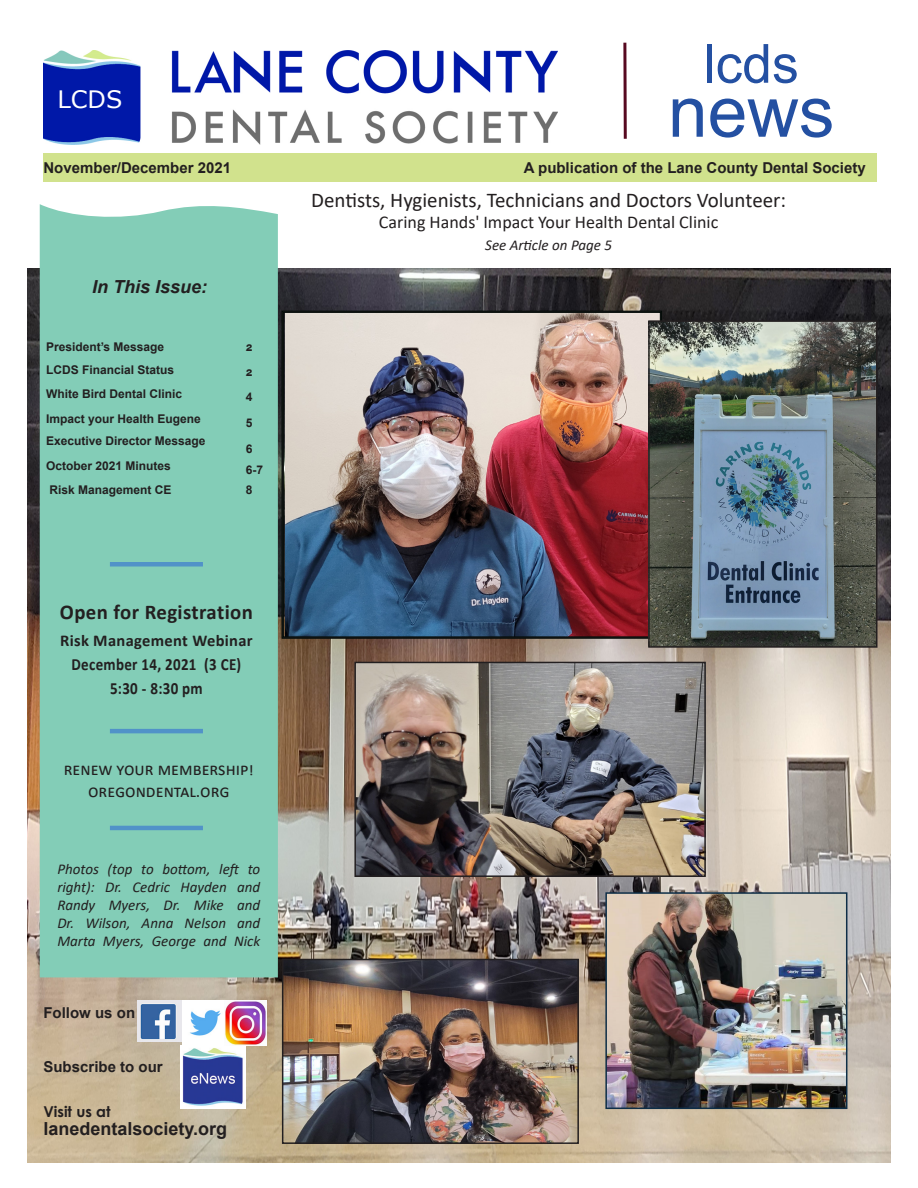
<style>
.page{position:relative;width:918px;height:1188px;background:#fff}
.page>*{position:absolute;margin:0;border:0;box-sizing:border-box;transform-origin:0 0}
.t1{font:72px "Arial";color:#2450a2}
.t2{font:54px "Arial";color:#2450a2}
.t3{font:24px "Verdana";color:#fff}
.Paragraph_body{font:21px "Calibri";color:#231f20}
.t4{font:700 21px "Calibri";letter-spacing:.02em;color:#231f20}
.Paragraph_body-2{font:18px "Calibri";color:#231f20}
.t5{font:700 18px "Arial";color:#231f20}
.t6{font:italic 700 18px "Arial";color:#231f20}
.t7{font:700 17.1px "Calibri";letter-spacing:.02em;color:#231f20;scale:.88 1}
.t8{font:700 16.5px "Calibri";letter-spacing:.02em;color:#231f20}
.t9{font:italic 15px/18px "Calibri";color:#231f20;text-align:justify}
.t10{font:700 15px "Arial";color:#231f20}
.t11{font:700 15px "Century Gothic Pro";color:#231f20}
.t12{font:700 12px "Arial";color:#231f20}
</style>
<div class="page">
<img style="left:43px;top:50px;width:515px;height:94px">
<div style="left:44px;top:153px;width:834px;height:29px;background:#d1e28d"></div>
<img style="left:28px;top:269px;width:863px;height:893px">
<div style="left:40px;top:204px;width:238px;height:773px;background:#83cdb7"></div>
<svg style="left:623px;top:43px;width:4px;height:96px"></svg>
<div style="left:110px;top:562px;width:93px;height:5px;background:#5192c8"></div>
<img style="left:137px;top:1001px;width:45px;height:41px">
<img style="left:182px;top:1001px;width:43px;height:45px">
<img style="left:181px;top:1046px;width:65px;height:62px">
<img style="left:225px;top:1001px;width:42px;height:45px">
<hr style="left:110px;top:729px;width:93px;height:4px;background:#5192c8">
<img style="left:282px;top:311px;width:380px;height:327px">
<img style="left:285px;top:962px;width:291px;height:179px">
<div style="left:282px;top:959px;width:297px;height:185px;border:2px solid #231f20"></div>
<img style="left:651px;top:323px;width:224px;height:322px">
<div style="left:648px;top:320px;width:230px;height:328px;border:2px solid #231f20"></div>
<img style="left:357px;top:665px;width:346px;height:209px">
<div style="left:354px;top:662px;width:352px;height:215px;border:2px solid #231f20"></div>
<img style="left:608px;top:895px;width:236px;height:211px">
<div style="left:605px;top:892px;width:242px;height:217px;border:2px solid #0e2e47"></div>
<hr style="left:110px;top:826px;width:93px;height:4px;background:#5192c8">
<p class="t3" style="left:58px;top:83px;width:66px">LCDS</p>
<p class="t2" style="left:704px;top:27px;width:97px">lcds</p>
<p class="t1" style="left:668px;top:62px;width:168px">news</p>
<p class="t10" style="left:44px;top:157px;width:189px">November/December 2021</p>
<p class="t10" style="left:524px;top:157px;width:344px">A publication of the Lane County Dental Society</p>
<p class="t6" style="left:92px;top:274px;width:117px">In This Issue:</p>
<p class="t12" style="left:46px;top:339px;width:120px">President’s Message</p>
<p class="t12" style="left:46px;top:361px;width:130px">LCDS Financial Status</p>
<p class="t12" style="left:46px;top:386px;width:138px">White Bird Dental Clinic</p>
<p class="t12" style="left:46px;top:411px;width:156px">Impact your Health Eugene</p>
<p class="t12" style="left:46px;top:432px;width:161px">Executive Director Message</p>
<p class="t12" style="left:46px;top:457px;width:126px">October 2021 Minutes</p>
<p class="t12" style="left:49px;top:482px;width:124px">Risk Management CE</p>
<p class="t12" style="left:246px;top:339px;width:8px">2</p>
<p class="t12" style="left:246px;top:363px;width:8px">2</p>
<p class="t12" style="left:246px;top:388px;width:8px">4</p>
<p class="t12" style="left:246px;top:414px;width:8px">5</p>
<p class="t12" style="left:246px;top:441px;width:8px">6</p>
<p class="t12" style="left:246px;top:461px;width:19px">6-7</p>
<p class="t12" style="left:246px;top:481px;width:8px">8</p>
<p class="t4" style="left:60px;top:597px;width:195px">Open for Registration</p>
<p class="t8" style="left:60px;top:628px;width:194px">Risk Management Webinar</p>
<p class="t7" style="left:72px;top:652px;width:194px">December 14, 2021 (3 CE)</p>
<p class="t7" style="left:110px;top:676px;width:107px">5:30 - 8:30 pm</p>
<p class="Paragraph_body-2" style="left:64px;top:757px;width:192px">Renew your membership!</p>
<p class="Paragraph_body-2" style="left:88px;top:779px;width:143px">oregondental.org</p>
<p class="t9" style="left:57px;top:859px;width:204px">Photos (top to bottom, left to right): Dr. Cedric Hayden and Randy Myers, Dr. Mike and Dr. Wilson, Anna Nelson and Marta Myers, George and Nick</p>
<p class="t10" style="left:43px;top:1002px;width:93px">Follow us on</p>
<p class="t10" style="left:43px;top:1056px;width:121px">Subscribe to our</p>
<p class="t11" style="left:43px;top:1103px;width:69px">Visit us at</p>
<p class="t5" style="left:43px;top:1116px;width:185px">lanedentalsociety.org</p>
<p class="Paragraph_body" style="left:311px;top:185px;width:477px">Dentists, Hygienists, Technicians and Doctors Volunteer:</p>
<p class="Paragraph_body-2" style="left:379px;top:210px;width:341px">Caring Hands' Impact Your Health Dental Clinic</p>
<p class="t9" style="left:485px;top:235px;width:128px">See Article on Page 5</p>
</div>
